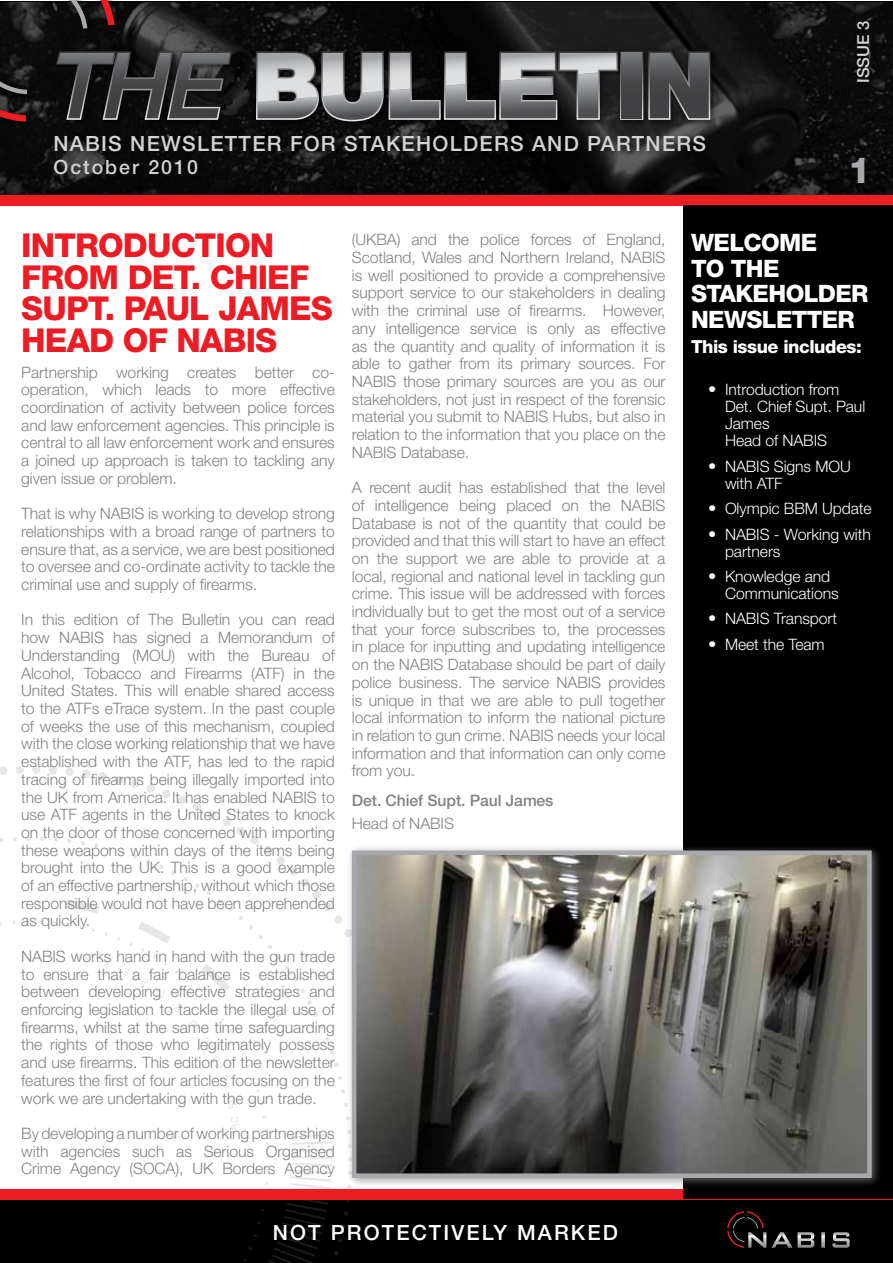
<style>
.page{position:relative;width:893px;height:1263px;background:#fff}
.page>*{position:absolute;margin:0;border:0;box-sizing:border-box;transform-origin:0 0}
.t1{font:800 36px "Helvetica Neue LT Pro";color:#a7a9ac}
.t2{font:800 33px/31.5px "Helvetica Neue LT Pro";letter-spacing:-.025em;color:#ed1c24}
.t3{font:800 24px/25.5px "Helvetica Neue LT Pro";letter-spacing:-.025em;color:#fff}
.t4{font:500 21px "Helvetica Neue LT Pro";letter-spacing:.06em;color:#d1d3d4}
.t5{font:500 21px "Helvetica Neue LT Pro";letter-spacing:.1em;color:#fff}
.t6{font:500 19.65px "Helvetica Neue LT Pro";letter-spacing:.1em;color:#d1d3d4}
.t7{font:800 18px "Helvetica Neue LT Pro";letter-spacing:-.025em;color:#fff}
.t8{font:500 16.5px "Helvetica Neue LT Pro";color:#d1d3d4}
.t9{font:300 15.75px/17.7px "Helvetica Neue LT Pro";letter-spacing:-.005em;color:#808285;text-align:justify}
.t10{font:300 15.75px/17px "Helvetica Neue LT Pro";letter-spacing:-.005em;color:#fff}
.t11{font:500 15.75px "Helvetica Neue LT Pro";letter-spacing:-.005em;color:#808285}
.s1{font-weight:500;font-size:16.5px}
</style>
<div class="page">
<div style="left:0;top:1199px;width:893px;height:64px;background:#000"></div>
<svg style="left:727px;top:1211px;width:123px;height:37px"></svg>
<img style="left:0;top:1px;width:893px;height:412px">
<div style="left:0;top:195px;width:893px;height:11px;background:#ed1d24"></div>
<svg style="left:220px;top:1075px;width:10px;height:13px"></svg>
<svg style="left:227px;top:1096px;width:9px;height:13px"></svg>
<svg style="left:0;top:838px;width:3px;height:4px"></svg>
<svg style="left:13px;top:837px;width:4px;height:4px"></svg>
<svg style="left:26px;top:836px;width:5px;height:5px"></svg>
<svg style="left:40px;top:837px;width:4px;height:4px"></svg>
<svg style="left:54px;top:837px;width:4px;height:5px"></svg>
<svg style="left:338px;top:1076px;width:4px;height:4px"></svg>
<svg style="left:341px;top:1089px;width:4px;height:5px"></svg>
<svg style="left:231px;top:1116px;width:119px;height:147px"></svg>
<svg style="left:0;top:767px;width:7px;height:8px"></svg>
<svg style="left:16px;top:766px;width:8px;height:8px"></svg>
<svg style="left:32px;top:766px;width:9px;height:8px"></svg>
<svg style="left:49px;top:766px;width:8px;height:8px"></svg>
<svg style="left:65px;top:767px;width:281px;height:302px"></svg>
<img style="left:0;top:122px;width:51px;height:9px">
<img style="left:850px;top:15px;width:33px;height:78px">
<img style="left:49px;top:128px;width:668px;height:60px">
<img style="left:51px;top:46px;width:668px;height:84px">
<svg style="left:0;top:0;width:232px;height:122px;background:#2d2b2b"></svg>
<svg style="left:256px;top:51px;width:454px;height:70px;background:#69696b"></svg>
<div style="left:0;top:1189px;width:893px;height:11px;background:#ed1d24"></div>
<div style="left:684px;top:205px;width:209px;height:993px;background:#000"></div>
<div style="left:346px;top:844px;width:536px;height:344px;background:#808285;opacity:.75"></div>
<img style="left:357px;top:855px;width:510px;height:318px">
<div style="left:352px;top:850px;width:520px;height:328px;border:4px solid #a7a9ac"></div>
<p class="t8" style="left:853px;top:83px;width:64px;rotate:-90deg">ISSUE 3</p>
<h3 class="t4" style="left:53px;top:131px;width:654px">NABIS NEWSLETTER FOR STAKEHOLDERS AND PARTNERS</h3>
<p class="t6" style="left:53px;top:155px;width:146px">October 2010</p>
<h1 class="t1" style="left:848px;top:149px;width:24px">1</h1>
<h2 class="t2" style="left:21px;top:230px;width:313px">INTRODUCTION<br>FROM DET. CHIEF<br>SUPT. PAUL JAMES<br>HEAD OF NABIS</h2>
<p class="t9" style="left:21px;top:363px;width:315px">Partnership working creates better co&shy;operation, which leads to more effective coordination of activity between police forces and law enforcement agencies. This principle is central to all law enforcement work and ensures a joined up approach is taken to tackling any given issue or problem.</p>
<p class="t9" style="left:21px;top:504px;width:315px">That is why NABIS is working to develop strong relationships with a broad range of partners to ensure that, as a service, we are best positioned to oversee and co-ordinate activity to tackle the criminal use and supply of firearms.</p>
<p class="t9" style="left:21px;top:611px;width:315px">In this edition of The Bulletin you can read how NABIS has signed a Memorandum of Understanding (MOU) with the Bureau of Alcohol, Tobacco and Firearms (ATF) in the United States. This will enable shared access to the ATFs eTrace system. In the past couple of weeks the use of this mechanism, coupled with the close working relationship that we have established with the ATF, has led to the rapid tracing of firearms being illegally imported into the UK from America. It has enabled NABIS to use ATF agents in the United States to knock on the door of those concerned with importing these weapons within days of the items being brought into the UK. This is a good example of an effective partnership, without which those responsible would not have been apprehended as quickly.</p>
<p class="t9" style="left:21px;top:947px;width:315px">NABIS works hand in hand with the gun trade to ensure that a fair balance is established between developing effective strategies and enforcing legislation to tackle the illegal use of firearms, whilst at the same time safeguarding the rights of those who legitimately possess and use firearms. This edition of the newsletter features the first of four articles focusing on the work we are undertaking with the gun trade.</p>
<p class="t9" style="left:21px;top:1124px;width:315px">By developing a number of working partnerships with agencies such as Serious Organised Crime Agency (SOCA), UK Borders Agency</p>
<p class="t9" style="left:352px;top:230px;width:315px">(UKBA) and the police forces of England, Scotland, Wales and Northern Ireland, NABIS is well positioned to provide a comprehensive support service to our stakeholders in dealing with the criminal use of firearms. However, any intelligence service is only as effective as the quantity and quality of information it is able to gather from its primary sources. For NABIS those primary sources are you as our stakeholders, not just in respect of the forensic material you submit to NABIS Hubs, but also in relation to the information that you place on the NABIS Database.</p>
<p class="t9" style="left:352px;top:478px;width:315px">A recent audit has established that the level of intelligence being placed on the NABIS Database is not of the quantity that could be provided and that this will start to have an effect on the support we are able to provide at a local, regional and national level in tackling gun crime. This issue will be addressed with forces individually but to get the most out of a service that your force subscribes to, the processes in place for inputting and updating intelligence on the NABIS Database should be part of daily police business. The service NABIS provides is unique in that we are able to pull together local information to inform the national picture in relation to gun crime. NABIS needs your local information and that information can only come from you.</p>
<p class="t11" style="left:352px;top:791px;width:203px">Det. Chief Supt. Paul James</p>
<p class="t9" style="left:352px;top:814px;width:104px">Head of NABIS</p>
<h3 class="t5" style="left:273px;top:1220px;width:346px">NOT PROTECTIVELY MARKED</h3>
<h3 class="t3" style="left:691px;top:230px;width:179px">WELCOME<br>TO THE<br>STAKEHOLDER<br>NEWSLETTER</h3>
<p class="t7" style="left:691px;top:336px;width:172px">This issue includes:</p>
<p class="t10" style="left:725px;top:381px;width:142px;text-indent:-17px"><span class="s1">•</span> Introduction from<br>Det. Chief Supt. Paul<br>James<br>Head of NABIS</p>
<p class="t10" style="left:725px;top:457px;width:127px;text-indent:-17px"><span class="s1">•</span> NABIS Signs MOU with ATF</p>
<p class="t10" style="left:708px;top:500px;width:165px"><span class="s1">•</span> Olympic BBM Update</p>
<p class="t10" style="left:725px;top:525px;width:147px;text-indent:-17px"><span class="s1">•</span> NABIS - Working with partners</p>
<p class="t10" style="left:725px;top:568px;width:115px;text-indent:-17px"><span class="s1">•</span> Knowledge and<br>Communications</p>
<p class="t10" style="left:708px;top:610px;width:131px"><span class="s1">•</span> NABIS Transport</p>
<p class="t10" style="left:708px;top:635px;width:118px"><span class="s1">•</span> Meet the Team</p>
</div>
